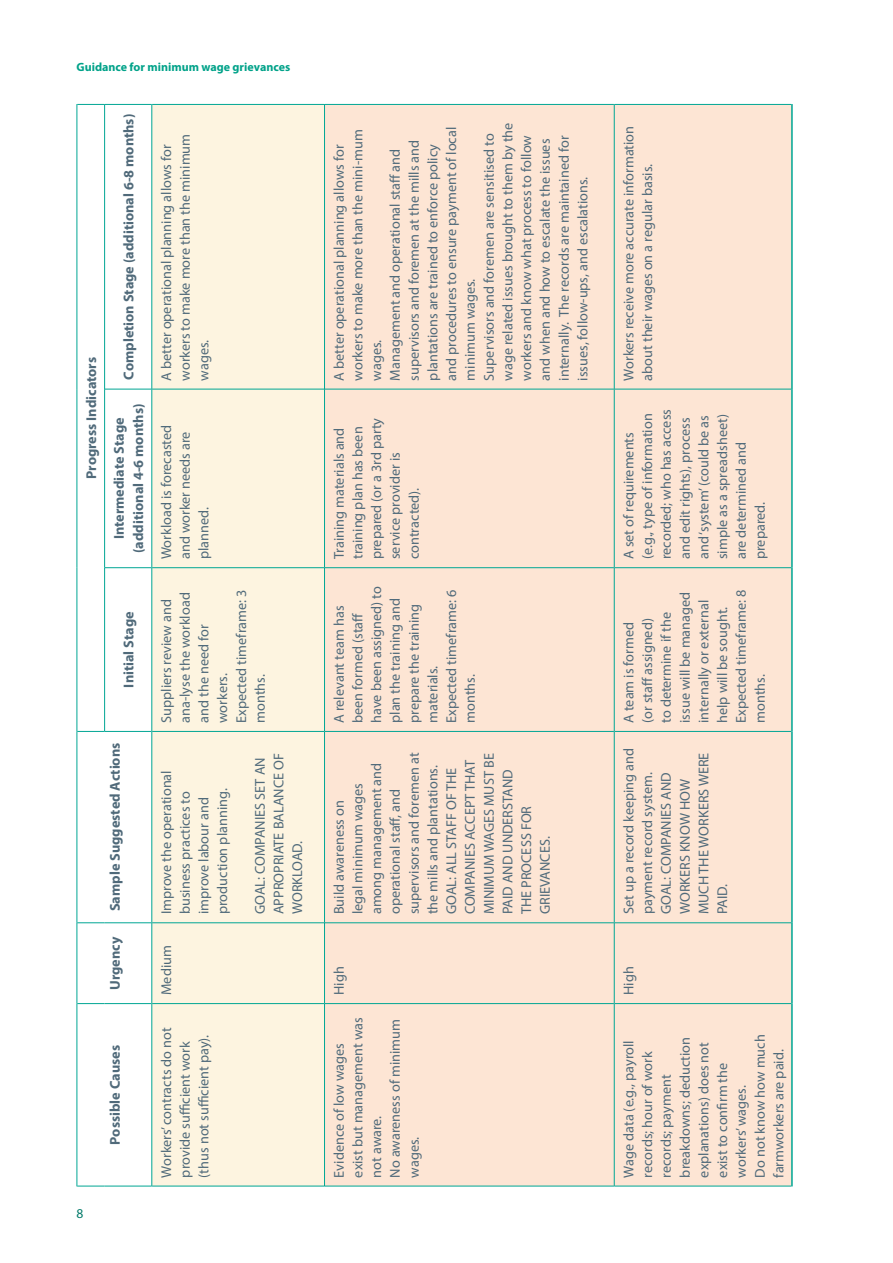
<style>
.page{position:relative;width:893px;height:1263px;background:#fff}
.page>*{position:absolute;margin:0;border:0;box-sizing:border-box;transform-origin:0 0}
.Column_1{font:14.25px/18.8px "Myriad Pro";color:#506a7a}
.Table_Header{font:700 14.25px/19.5px "Myriad Pro";color:#506a7a;text-align:center}
.t1{font:13.5px "Myriad Pro";color:#007968}
.t2{font:700 12px "Myriad Pro";color:#00a289}
</style>
<div class="page">
<div style="left:152px;top:105px;width:172px;height:1081px;background:#fdf4e0"></div>
<div style="left:325px;top:105px;width:466px;height:1081px;background:#fde5d4"></div>
<hr style="left:77px;top:1003px;width:1px;height:183px;background:#00a694">
<svg style="left:77px;top:1186px;width:28px;height:1px"></svg>
<hr style="left:77px;top:923px;width:1px;height:80px;background:#00a694">
<svg style="left:77px;top:1003px;width:28px;height:1px"></svg>
<hr style="left:77px;top:731px;width:1px;height:192px;background:#00a694">
<svg style="left:77px;top:922px;width:28px;height:1px"></svg>
<hr style="left:77px;top:568px;width:1px;height:163px;background:#00a694">
<svg style="left:77px;top:731px;width:27px;height:1px"></svg>
<hr style="left:77px;top:389px;width:1px;height:179px;background:#00a694">
<hr style="left:77px;top:104px;width:1px;height:285px;background:#00a694">
<svg style="left:77px;top:104px;width:27px;height:1px"></svg>
<hr style="left:105px;top:1186px;width:46px;height:1px;background:#00a694">
<hr style="left:105px;top:1003px;width:46px;height:1px;background:#00a694">
<hr style="left:105px;top:922px;width:46px;height:1px;background:#00a694">
<hr style="left:104px;top:568px;width:1px;height:164px;background:#00a694">
<hr style="left:105px;top:731px;width:46px;height:1px;background:#00a694">
<hr style="left:104px;top:389px;width:1px;height:179px;background:#00a694">
<hr style="left:105px;top:567px;width:46px;height:1px;background:#00a694">
<hr style="left:104px;top:104px;width:1px;height:285px;background:#00a694">
<hr style="left:105px;top:389px;width:46px;height:1px;background:#00a694">
<hr style="left:105px;top:104px;width:46px;height:1px;background:#00a694">
<hr style="left:151px;top:1003px;width:1px;height:183px;background:#00a694">
<hr style="left:152px;top:1186px;width:172px;height:1px;background:#00a694">
<hr style="left:151px;top:923px;width:1px;height:80px;background:#00a694">
<hr style="left:152px;top:1003px;width:172px;height:1px;background:#00a694">
<hr style="left:151px;top:731px;width:1px;height:192px;background:#00a694">
<hr style="left:152px;top:922px;width:172px;height:1px;background:#00a694">
<hr style="left:151px;top:568px;width:1px;height:163px;background:#00a694">
<hr style="left:152px;top:731px;width:172px;height:1px;background:#00a694">
<hr style="left:151px;top:389px;width:1px;height:179px;background:#00a694">
<hr style="left:152px;top:567px;width:172px;height:1px;background:#00a694">
<hr style="left:151px;top:104px;width:1px;height:285px;background:#00a694">
<hr style="left:152px;top:389px;width:172px;height:1px;background:#00a694">
<hr style="left:152px;top:104px;width:172px;height:1px;background:#00a694">
<hr style="left:324px;top:1003px;width:1px;height:183px;background:#00a694">
<hr style="left:325px;top:1186px;width:289px;height:1px;background:#00a694">
<hr style="left:324px;top:923px;width:1px;height:80px;background:#00a694">
<hr style="left:325px;top:1003px;width:289px;height:1px;background:#00a694">
<hr style="left:324px;top:731px;width:1px;height:192px;background:#00a694">
<hr style="left:325px;top:922px;width:289px;height:1px;background:#00a694">
<hr style="left:324px;top:568px;width:1px;height:163px;background:#00a694">
<hr style="left:325px;top:731px;width:289px;height:1px;background:#00a694">
<hr style="left:324px;top:389px;width:1px;height:179px;background:#00a694">
<hr style="left:325px;top:567px;width:289px;height:1px;background:#00a694">
<hr style="left:324px;top:104px;width:1px;height:285px;background:#00a694">
<hr style="left:325px;top:389px;width:289px;height:1px;background:#00a694">
<hr style="left:325px;top:104px;width:289px;height:1px;background:#00a694">
<hr style="left:615px;top:1186px;width:176px;height:1px;background:#00a694">
<hr style="left:615px;top:1003px;width:176px;height:1px;background:#00a694">
<hr style="left:615px;top:922px;width:176px;height:1px;background:#00a694">
<hr style="left:615px;top:731px;width:176px;height:1px;background:#00a694">
<hr style="left:615px;top:567px;width:176px;height:1px;background:#00a694">
<hr style="left:615px;top:389px;width:176px;height:1px;background:#00a694">
<hr style="left:615px;top:104px;width:176px;height:1px;background:#00a694">
<hr style="left:791px;top:1003px;width:2px;height:183px;background:#00a694">
<hr style="left:791px;top:923px;width:2px;height:80px;background:#00a694">
<hr style="left:791px;top:731px;width:2px;height:192px;background:#00a694">
<hr style="left:791px;top:568px;width:2px;height:163px;background:#00a694">
<hr style="left:791px;top:389px;width:2px;height:179px;background:#00a694">
<hr style="left:791px;top:104px;width:2px;height:285px;background:#00a694">
<hr style="left:614px;top:1003px;width:1px;height:183px;background:#00a694">
<hr style="left:614px;top:923px;width:1px;height:80px;background:#00a694">
<hr style="left:614px;top:731px;width:1px;height:192px;background:#00a694">
<hr style="left:614px;top:568px;width:1px;height:163px;background:#00a694">
<hr style="left:614px;top:389px;width:1px;height:179px;background:#00a694">
<hr style="left:614px;top:104px;width:1px;height:285px;background:#00a694">
<p class="t2" style="left:77px;top:59px;width:215px">Guidance for minimum wage grievances</p>
<p class="Table_Header" style="left:81px;top:479px;width:123px;rotate:-90deg">Progress Indicators</p>
<p class="Table_Header" style="left:119px;top:380px;width:267px;rotate:-90deg">Completion Stage (additional 6-8 months)</p>
<p class="Table_Header" style="left:109px;top:553px;width:151px;rotate:-90deg">Intermediate Stage (additional 4-6 months)</p>
<p class="Table_Header" style="left:119px;top:688px;width:78px;rotate:-90deg">Initial Stage</p>
<p class="Table_Header" style="left:105px;top:911px;width:170px;rotate:-90deg">Sample Suggested Actions</p>
<p class="Table_Header" style="left:105px;top:990px;width:55px;rotate:-90deg">Urgency</p>
<p class="Table_Header" style="left:105px;top:1144px;width:101px;rotate:-90deg">Possible Causes</p>
<p class="t1" style="left:77px;top:1205px;width:8px">8</p>
<p class="Column_1" style="left:157px;top:381px;width:248px;rotate:-90deg">A better operational planning allows for workers to make more than the minimum wages.</p>
<p class="Column_1" style="left:157px;top:559px;width:136px;rotate:-90deg">Workload is forecasted and worker needs are planned.</p>
<p class="Column_1" style="left:157px;top:723px;width:132px;rotate:-90deg">Suppliers review and ana-lyse the workload and the need for workers.</p>
<p class="Column_1" style="left:232px;top:723px;width:135px;rotate:-90deg">Expected timeframe: 3 months.</p>
<p class="Column_1" style="left:157px;top:914px;width:145px;rotate:-90deg">Improve the operational business practices to improve labour and production planning.</p>
<p class="Column_1" style="left:157px;top:995px;width:51px;rotate:-90deg">Medium</p>
<p class="Column_1" style="left:157px;top:1177px;width:152px;rotate:-90deg">Workers’ contracts do not provide sufficient work (thus not sufficient pay).</p>
<p class="Column_1" style="left:250px;top:914px;width:163px;rotate:-90deg">GOAL: COMPANIES SET AN<br>APPROPRIATE BALANCE OF<br>WORKLOAD.</p>
<p class="Column_1" style="left:329px;top:381px;width:253px;rotate:-90deg">A better operational planning allows for workers to make more than the mini-mum wages.</p>
<p class="Column_1" style="left:386px;top:381px;width:255px;rotate:-90deg">Management and operational staff and supervisors and foremen at the mills and plantations are trained to enforce policy and procedures to ensure payment of local minimum wages.</p>
<p class="Column_1" style="left:479px;top:381px;width:259px;rotate:-90deg">Supervisors and foremen are sensitised to wage related issues brought to them by the workers and know what process to follow and when and how to escalate the issues internally. The records are maintained for issues, follow-ups, and escalations.</p>
<p class="Column_1" style="left:329px;top:559px;width:143px;rotate:-90deg">Training materials and training plan has been prepared (or a 3rd party service provider is contracted).</p>
<p class="Column_1" style="left:329px;top:723px;width:138px;rotate:-90deg">A relevant team has been formed (staff have been assigned) to plan the training and prepare the training materials.</p>
<p class="Column_1" style="left:442px;top:723px;width:135px;rotate:-90deg">Expected timeframe: 6 months.</p>
<p class="Column_1" style="left:329px;top:914px;width:163px;rotate:-90deg">Build awareness on<br>legal minimum wages among management and operational staff, and supervisors and foremen at the mills and plantations.</p>
<p class="Column_1" style="left:442px;top:914px;width:162px;rotate:-90deg">GOAL: ALL STAFF OF THE<br>COMPANIES ACCEPT THAT<br>MINIMUM WAGES MUST BE<br>PAID AND UNDERSTAND<br>THE PROCESS FOR<br>GRIEVANCES.</p>
<p class="Column_1" style="left:329px;top:995px;width:30px;rotate:-90deg">High</p>
<p class="Column_1" style="left:329px;top:1177px;width:162px;rotate:-90deg">Evidence of low wages exist but management was not aware.</p>
<p class="Column_1" style="left:386px;top:1177px;width:160px;rotate:-90deg">No awareness of minimum wages.</p>
<p class="Column_1" style="left:619px;top:381px;width:256px;rotate:-90deg">Workers receive more accurate information about their wages on a regular basis.</p>
<p class="Column_1" style="left:619px;top:559px;width:152px;rotate:-90deg">A set of requirements (e.g., type of information recorded; who has access and edit rights), process and ‘system’ (could be as simple as a spreadsheet) are determined and prepared.</p>
<p class="Column_1" style="left:619px;top:723px;width:133px;rotate:-90deg">A team is formed<br>(or staff assigned)<br>to determine if the issue will be managed internally or external help will be sought.</p>
<p class="Column_1" style="left:732px;top:723px;width:135px;rotate:-90deg">Expected timeframe: 8 months.</p>
<p class="Column_1" style="left:619px;top:914px;width:168px;rotate:-90deg">Set up a record keeping and payment record system.</p>
<p class="Column_1" style="left:657px;top:914px;width:163px;rotate:-90deg">GOAL: COMPANIES AND<br>WORKERS KNOW HOW<br>MUCH THE WORKERS WERE<br>PAID.</p>
<p class="Column_1" style="left:619px;top:995px;width:30px;rotate:-90deg">High</p>
<p class="Column_1" style="left:619px;top:1177px;width:142px;rotate:-90deg">Wage data (e.g., payroll records; hour of work records; payment breakdowns; deduction explanations) does not exist to confirm the workers’ wages.</p>
<p class="Column_1" style="left:750px;top:1177px;width:145px;rotate:-90deg">Do not know how much farmworkers are paid.</p>
</div>
